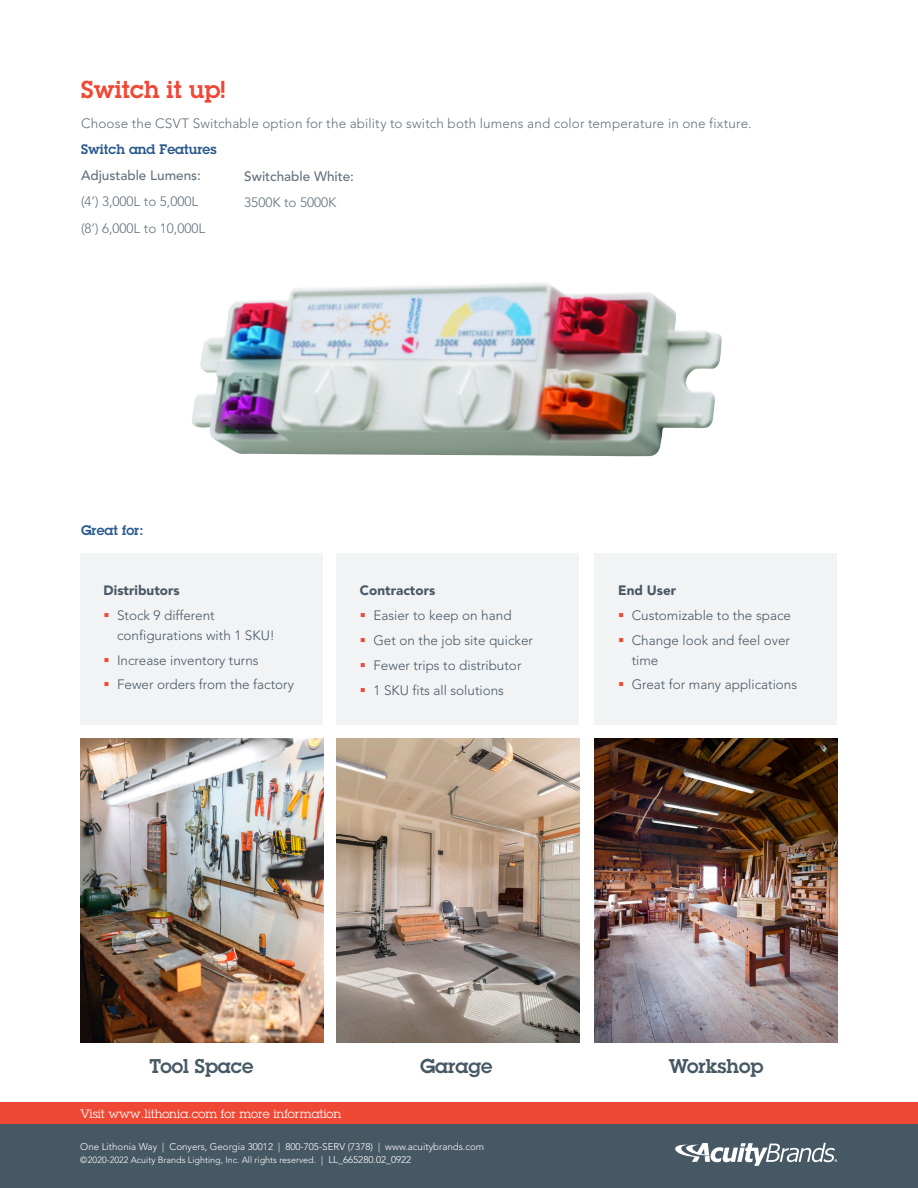
<style>
.page{position:relative;width:918px;height:1188px;background:#fff}
.page>*{position:absolute;margin:0;border:0;box-sizing:border-box;transform-origin:0 0}
.Subheads{font:600 24px "Lubalin Graph Std";color:#ef4835}
.Subheads-2{font:600 19.5px "Lubalin Graph Std";color:#475865}
.t1{font:300 13.5px/19.5px "Avenir LT Std";color:#475865}
.t2{font:300 13.5px "Avenir LT Std";letter-spacing:.01em;color:#63717d}
.t3{font:500 13.5px "Avenir LT Std";color:#63717d}
.bullets{font:900 13.5px "Avenir LT Std";color:#475865}
.t4{font:600 13.5px "Lubalin Graph Std";color:#29598e}
.t5{font:12px "Lubalin Graph Std";color:#fff}
.t6{font:300 9.75px "Avenir LT Std";color:#fff}
.t7{font:300 9px "Avenir LT Std";color:#fff}
.s1{font-size:9.75px}
</style>
<div class="page">
<div style="left:0;top:1124px;width:918px;height:64px;background:#475865"></div>
<div style="left:0;top:1103px;width:918px;height:21px;background:#ef4835"></div>
<svg style="left:675px;top:1143px;width:162px;height:23px"></svg>
<img style="left:192px;top:283px;width:530px;height:173px">
<img style="left:80px;top:738px;width:243px;height:305px">
<img style="left:337px;top:738px;width:243px;height:305px">
<img style="left:594px;top:738px;width:243px;height:305px">
<div style="left:80px;top:554px;width:243px;height:171px;background:#f1f3f5"></div>
<div style="left:336px;top:554px;width:243px;height:171px;background:#f1f3f5"></div>
<div style="left:594px;top:554px;width:243px;height:171px;background:#f1f3f5"></div>
<p class="Subheads" style="left:81px;top:74px;width:145px">Switch it up!</p>
<p class="t2" style="left:81px;top:115px;width:672px">Choose the CSVT Switchable option for the ability to switch both lumens and color temperature in one fixture.</p>
<p class="t4" style="left:81px;top:140px;width:137px">Switch and Features</p>
<p class="t3" style="left:81px;top:168px;width:122px">Adjustable Lumens:</p>
<p class="t2" style="left:81px;top:194px;width:119px">(4’) 3,000L to 5,000L</p>
<p class="t2" style="left:81px;top:220px;width:126px">(8’) 6,000L to 10,000L</p>
<p class="t3" style="left:244px;top:168px;width:111px">Switchable White:</p>
<p class="t2" style="left:244px;top:194px;width:94px">3500K to 5000K</p>
<p class="t4" style="left:81px;top:521px;width:64px">Great for:</p>
<p class="bullets" style="left:104px;top:582px;width:78px">Distributors</p>
<p class="t1" style="left:117px;top:606px;width:159px">Stock 9 different configurations with 1 SKU!</p>
<p class="t1" style="left:117px;top:650px;width:143px">Increase inventory turns</p>
<p class="t1" style="left:117px;top:675px;width:178px">Fewer orders from the factory</p>
<p class="bullets" style="left:360px;top:582px;width:77px">Contractors</p>
<p class="t1" style="left:373px;top:606px;width:140px">Easier to keep on hand</p>
<p class="t1" style="left:373px;top:631px;width:161px">Get on the job site quicker</p>
<p class="t1" style="left:373px;top:656px;width:150px">Fewer trips to distributor</p>
<p class="t1" style="left:373px;top:680px;width:132px">1 SKU fits all solutions</p>
<p class="bullets" style="left:618px;top:582px;width:60px">End User</p>
<p class="t1" style="left:632px;top:606px;width:161px">Customizable to the space</p>
<p class="t1" style="left:632px;top:631px;width:160px">Change look and feel over time</p>
<p class="t1" style="left:632px;top:675px;width:167px">Great for many applications</p>
<p class="Subheads-2" style="left:149px;top:1053px;width:105px">Tool Space</p>
<p class="Subheads-2" style="left:420px;top:1053px;width:74px">Garage</p>
<p class="Subheads-2" style="left:669px;top:1053px;width:96px">Workshop</p>
<p class="t5" style="left:80px;top:1106px;width:263px">Visit www.lithonia.com for more information</p>
<p class="t6" style="left:80px;top:1141px;width:406px">One Lithonia Way | Conyers, Georgia 30012 | 800-705-SERV (7378) | www.acuitybrands.com</p>
<p class="t7" style="left:80px;top:1154px;width:333px">©2020-2022 Acuity Brands Lighting, Inc. All rights reserved. <span class="s1">| LL_665280.02_0922</span></p>
</div>
